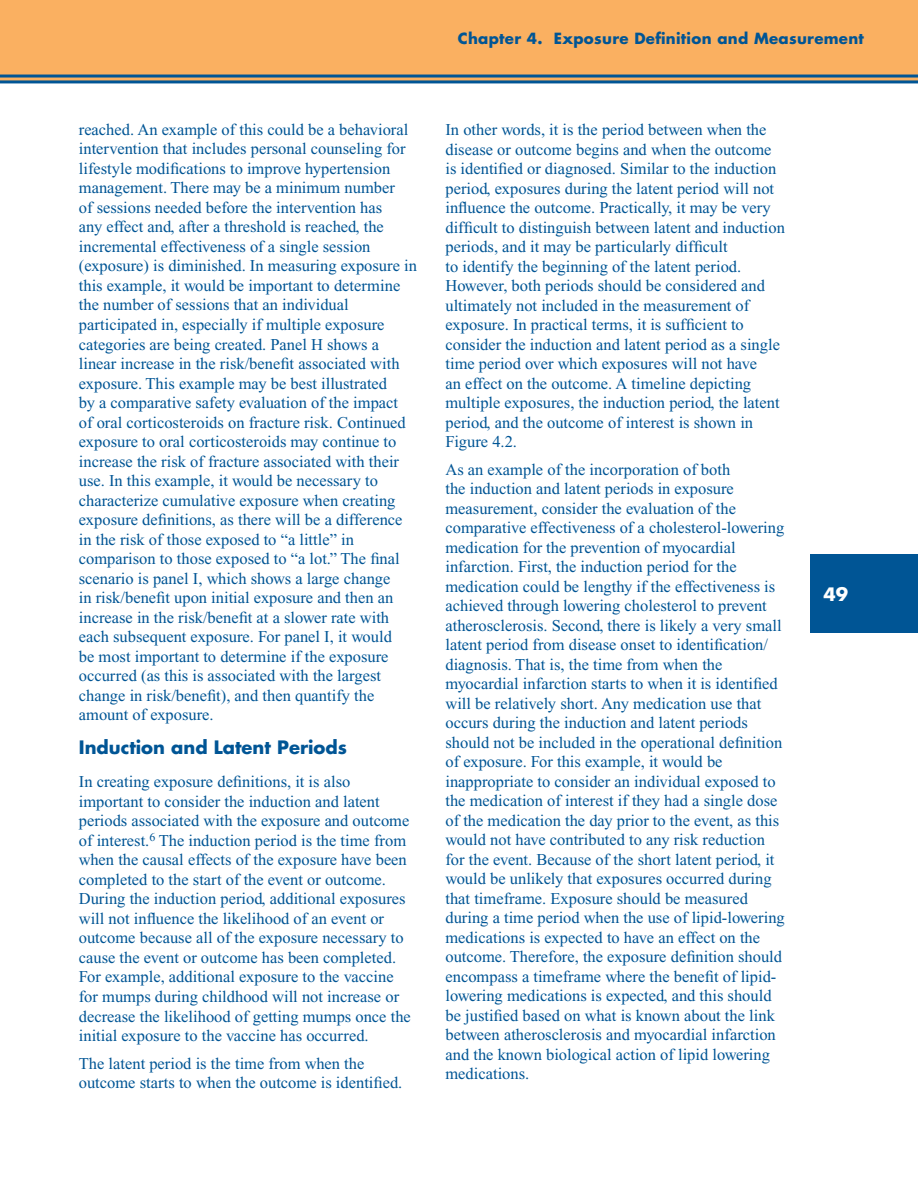
<style>
.page{position:relative;width:918px;height:1188px;background:#fff}
.page>*{position:absolute;margin:0;border:0;box-sizing:border-box;transform-origin:0 0}
.Head_2{font:700 18px "Futura";color:#005595}
.t1{font:700 18px "Futura";color:#fff}
.Text{font:16.5px/19.5px "Times New Roman";color:#005595}
.t2{font:700 15px "Futura";letter-spacing:.02em;color:#005595}
</style>
<div class="page">
<div style="left:0;top:0;width:918px;height:83px;background:#fab061"></div>
<div style="left:810px;top:555px;width:108px;height:78px;background:#005595"></div>
<hr style="left:0;top:75px;width:918px;height:3px;background:#005595">
<hr style="left:0;top:80px;width:918px;height:3px;background:#005595">
<p class="t2" style="left:458px;top:29px;width:408px">Chapter 4. Exposure Definition and Measurement</p>
<p class="Text" style="left:79px;top:120px;width:340px">reached. An example of this could be a behavioral intervention that includes personal counseling for lifestyle modifications to improve hypertension management. There may be a minimum number<br>of sessions needed before the intervention has<br>any effect and, after a threshold is reached, the incremental effectiveness of a single session (exposure) is diminished. In measuring exposure in this example, it would be important to determine the number of sessions that an individual participated in, especially if multiple exposure categories are being created. Panel H shows a linear increase in the risk/benefit associated with exposure. This example may be best illustrated<br>by a comparative safety evaluation of the impact<br>of oral corticosteroids on fracture risk. Continued exposure to oral corticosteroids may continue to increase the risk of fracture associated with their use. In this example, it would be necessary to characterize cumulative exposure when creating exposure definitions, as there will be a difference in the risk of those exposed to “a little” in comparison to those exposed to “a lot.” The final scenario is panel I, which shows a large change<br>in risk/benefit upon initial exposure and then an increase in the risk/benefit at a slower rate with each subsequent exposure. For panel I, it would<br>be most important to determine if the exposure occurred (as this is associated with the largest change in risk/benefit), and then quantify the amount of exposure.</p>
<p class="Head_2" style="left:79px;top:736px;width:270px">Induction and Latent Periods</p>
<p class="Text" style="left:79px;top:772px;width:334px">In creating exposure definitions, it is also important to consider the induction and latent periods associated with the exposure and outcome of interest.<sup>6</sup> The induction period is the time from when the causal effects of the exposure have been completed to the start of the event or outcome.<br>During the induction period, additional exposures will not influence the likelihood of an event or outcome because all of the exposure necessary to cause the event or outcome has been completed.<br>For example, additional exposure to the vaccine for mumps during childhood will not increase or decrease the likelihood of getting mumps once the initial exposure to the vaccine has occurred.</p>
<p class="Text" style="left:79px;top:1053px;width:325px">The latent period is the time from when the outcome starts to when the outcome is identified.</p>
<p class="Text" style="left:445px;top:120px;width:341px">In other words, it is the period between when the disease or outcome begins and when the outcome is identified or diagnosed. Similar to the induction period, exposures during the latent period will not influence the outcome. Practically, it may be very difficult to distinguish between latent and induction periods, and it may be particularly difficult<br>to identify the beginning of the latent period.<br>However, both periods should be considered and ultimately not included in the measurement of exposure. In practical terms, it is sufficient to consider the induction and latent period as a single time period over which exposures will not have<br>an effect on the outcome. A timeline depicting multiple exposures, the induction period, the latent period, and the outcome of interest is shown in Figure 4.2.</p>
<p class="Text" style="left:445px;top:459px;width:341px">As an example of the incorporation of both<br>the induction and latent periods in exposure measurement, consider the evaluation of the comparative effectiveness of a cholesterol-lowering medication for the prevention of myocardial infarction. First, the induction period for the medication could be lengthy if the effectiveness is achieved through lowering cholesterol to prevent atherosclerosis. Second, there is likely a very small latent period from disease onset to identification/ diagnosis. That is, the time from when the myocardial infarction starts to when it is identified will be relatively short. Any medication use that occurs during the induction and latent periods should not be included in the operational definition of exposure. For this example, it would be inappropriate to consider an individual exposed to the medication of interest if they had a single dose of the medication the day prior to the event, as this would not have contributed to any risk reduction for the event. Because of the short latent period, it would be unlikely that exposures occurred during that timeframe. Exposure should be measured during a time period when the use of lipid-lowering medications is expected to have an effect on the outcome. Therefore, the exposure definition should encompass a timeframe where the benefit of lipid&shy;lowering medications is expected, and this should be justified based on what is known about the link between atherosclerosis and myocardial infarction and the known biological action of lipid lowering medications.</p>
<p class="t1" style="left:824px;top:582px;width:26px">49</p>
</div>
